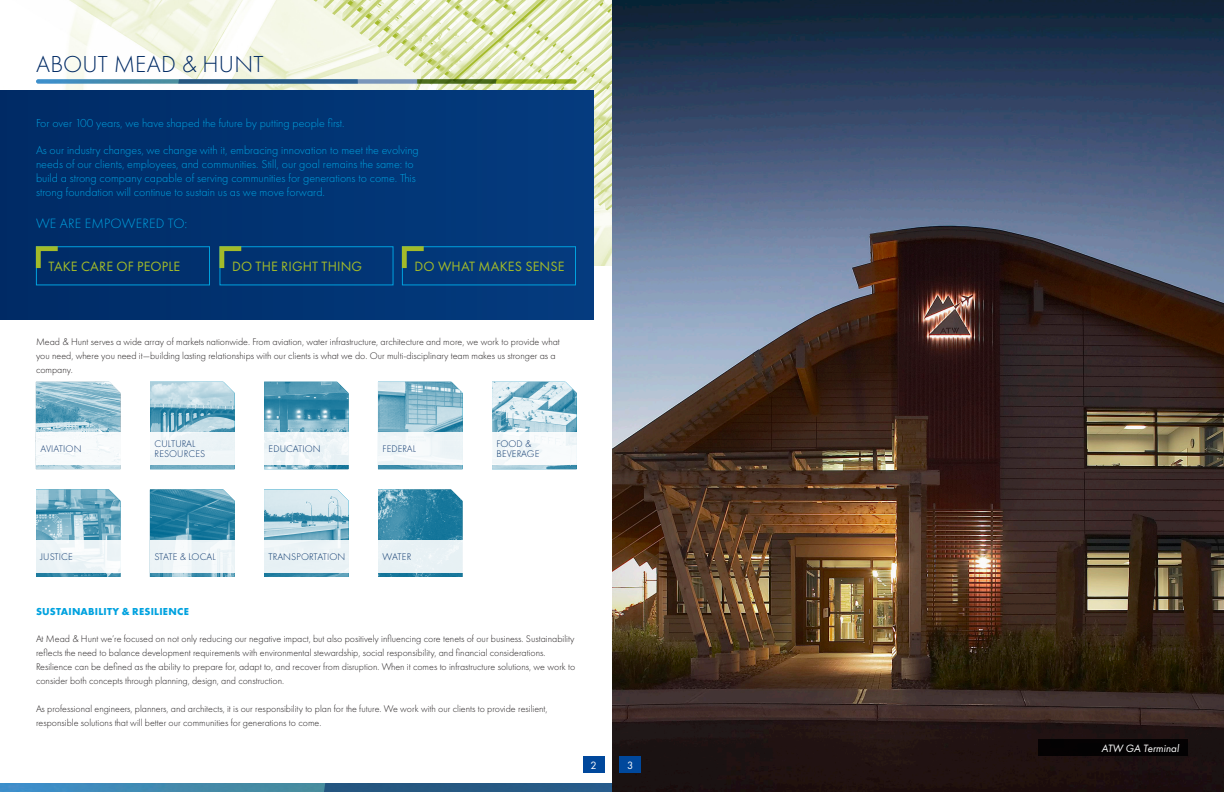
<style>
.page{position:relative;width:1224px;height:792px;background:#fff}
.page>*{position:absolute;margin:0;border:0;box-sizing:border-box;transform-origin:0 0}
.Body_text{font:300 24px "Futura PT";letter-spacing:.005em;color:#002a64}
.t1{font:14px "Futura PT";letter-spacing:.01em;color:#a3bb29}
.Body_text-2{font:300 14px "Futura PT";letter-spacing:.01em;color:#00a2df}
.Body_text-3{font:300 12px/14px "Futura PT";color:#00a2df}
.t2{font:italic 11px "Futura PT";color:#fff}
.t3{font:11px "Futura PT";color:#fff}
.Body_text-4{font:700 10.5px "Futura PT";letter-spacing:.02em;color:#00a2df}
.Body_text-5{font:300 10px/14px "Futura PT";color:#231f20}
.t4{font:300 10px/10px "Futura PT";letter-spacing:.01em;color:#002a64}
.t5{font:300 10px "Futura PT";letter-spacing:-.015em;color:#002a64}
</style>
<div class="page">
<img style="left:0;top:783px;width:160px;height:9px">
<svg style="left:160px;top:783px;width:452px;height:9px;background:#316a8f"></svg>
<img style="left:65px;top:0;width:547px;height:266px">
<div style="left:0;top:90px;width:594px;height:230px;background:#013372"></div>
<img style="left:36px;top:79px;width:70px;height:5px">
<svg style="left:106px;top:79px;width:471px;height:5px;background:#5c8578"></svg>
<div style="left:36px;top:246px;width:174px;height:39px;border:1px solid #00a1de"></div>
<svg style="left:33px;top:244px;width:30px;height:29px"></svg>
<div style="left:219px;top:246px;width:175px;height:39px;border:1px solid #00a1de"></div>
<svg style="left:219px;top:246px;width:27px;height:27px"></svg>
<div style="left:402px;top:246px;width:174px;height:39px;border:1px solid #00a1de"></div>
<svg style="left:401px;top:246px;width:28px;height:27px"></svg>
<svg style="left:36px;top:382px;width:85px;height:87px;background:#92bfd0"></svg>
<div style="left:36px;top:433px;width:85px;height:32px;background:#f8fafc"></div>
<svg style="left:150px;top:382px;width:85px;height:87px;background:#96c2d2"></svg>
<div style="left:150px;top:433px;width:85px;height:32px;background:#eff5f8"></div>
<svg style="left:264px;top:382px;width:84px;height:87px;background:#599db7"></svg>
<div style="left:264px;top:433px;width:85px;height:32px;background:#edf5f7"></div>
<svg style="left:378px;top:382px;width:85px;height:87px;background:#89bacc"></svg>
<div style="left:378px;top:433px;width:85px;height:32px;background:#f0f6f8"></div>
<svg style="left:492px;top:382px;width:85px;height:87px;background:#abcedb"></svg>
<div style="left:492px;top:433px;width:85px;height:32px;background:#f7fafb"></div>
<svg style="left:36px;top:490px;width:84px;height:87px;background:#79b0c5"></svg>
<div style="left:36px;top:540px;width:85px;height:32px;background:linear-gradient(to right,#ecf4f7,#f2f7f9)"></div>
<svg style="left:150px;top:490px;width:85px;height:87px;background:#398baa"></svg>
<div style="left:150px;top:540px;width:85px;height:32px;background:#edf4f7"></div>
<svg style="left:264px;top:490px;width:85px;height:87px;background:#a1c8d7"></svg>
<div style="left:264px;top:540px;width:85px;height:32px;background:#e9f2f5"></div>
<svg style="left:378px;top:490px;width:84px;height:87px;background:#3689a8"></svg>
<div style="left:378px;top:540px;width:85px;height:32px;background:#e8f1f5"></div>
<img style="left:612px;top:0;width:612px;height:792px">
<div style="left:1038px;top:739px;width:150px;height:17px;background:#030203"></div>
<div style="left:583px;top:756px;width:21px;height:18px;background:#00489c"></div>
<div style="left:620px;top:756px;width:21px;height:18px;background:#00489c"></div>
<p class="Body_text" style="left:36px;top:50px;width:229px">ABOUT MEAD &amp; HUNT</p>
<p class="Body_text-3" style="left:36px;top:116px;width:310px">For over 100 years, we have shaped the future by putting people first.</p>
<p class="Body_text-3" style="left:36px;top:143px;width:384px">As our industry changes, we change with it, embracing innovation to meet the evolving needs of our clients, employees, and communities. Still, our goal remains the same: to build a strong company capable of serving communities for generations to come. This strong foundation will continue to sustain us as we move forward.</p>
<p class="Body_text-2" style="left:36px;top:216px;width:153px">WE ARE EMPOWERED TO:</p>
<p class="t1" style="left:49px;top:258px;width:133px">TAKE CARE OF PEOPLE</p>
<p class="t1" style="left:232px;top:258px;width:132px">DO THE RIGHT THING</p>
<p class="t1" style="left:415px;top:258px;width:152px">DO WHAT MAKES SENSE</p>
<p class="Body_text-5" style="left:36px;top:335px;width:525px">Mead &amp; Hunt serves a wide array of markets nationwide. From aviation, water infrastructure, architecture and more, we work to provide what you need, where you need it—building lasting relationships with our clients is what we do. Our multi-disciplinary team makes us stronger as a company.</p>
<p class="t4" style="left:40px;top:444px;width:43px">AVIATION</p>
<p class="t4" style="left:155px;top:439px;width:52px">CULTURAL<br>RESOURCES</p>
<p class="t4" style="left:269px;top:444px;width:54px">EDUCATION</p>
<p class="t4" style="left:383px;top:444px;width:35px">FEDERAL</p>
<p class="t4" style="left:497px;top:439px;width:44px">FOOD &amp;<br>BEVERAGE</p>
<p class="t4" style="left:41px;top:552px;width:34px">JUSTICE</p>
<p class="t5" style="left:154px;top:551px;width:63px">STATE &amp; LOCAL</p>
<p class="t4" style="left:269px;top:552px;width:78px">TRANSPORTATION</p>
<p class="t4" style="left:383px;top:552px;width:30px">WATER</p>
<p class="Body_text-4" style="left:36px;top:604px;width:154px">SUSTAINABILITY &amp; RESILIENCE</p>
<p class="Body_text-5" style="left:36px;top:632px;width:541px">At Mead &amp; Hunt we’re focused on not only reducing our negative impact, but also positively influencing core tenets of our business. Sustainability reflects the need to balance development requirements with environmental stewardship, social responsibility, and financial considerations.<br>Resilience can be defined as the ability to prepare for, adapt to, and recover from disruption. When it comes to infrastructure solutions, we work to consider both concepts through planning, design, and construction.</p>
<p class="Body_text-5" style="left:36px;top:701px;width:513px">As professional engineers, planners, and architects, it is our responsibility to plan for the future. We work with our clients to provide resilient, responsible solutions that will better our communities for generations to come.</p>
<p class="t3" style="left:591px;top:759px;width:8px">2</p>
<p class="t3" style="left:627px;top:759px;width:8px">3</p>
<p class="t2" style="left:1101px;top:742px;width:79px">ATW GA Terminal</p>
</div>
